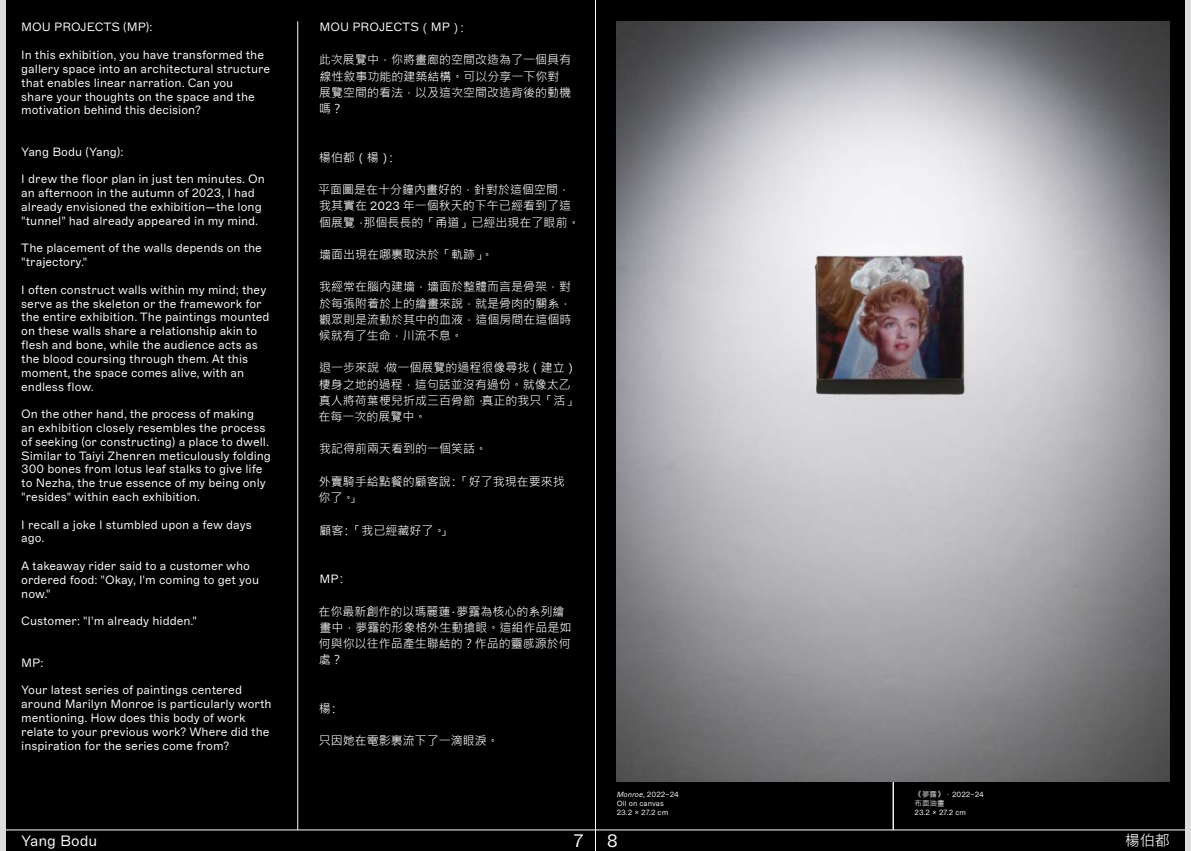
<style>
.page{position:relative;width:1191px;height:851px;background:#fff}
.page>*{position:absolute;margin:0;border:0;box-sizing:border-box;transform-origin:0 0}
.t1{font:18px "ABC Marfa Variable";color:#fff}
.t2{font:15px "ABC Marfa Variable";color:#fff}
.t3{font:15px "Microsoft Jheng Hei";color:#fff}
.t4{font:12px/13.8px "ABC Marfa Variable";color:#fff}
.t5{font:12px/16.2px "Microsoft Jheng Hei";color:#fff}
.t6{font:7.5px/9px "ABC Marfa Variable";color:#fff}
.t7{font:7.5px "Microsoft Jheng Hei";color:#fff}
.s1{font-family:"Microsoft Jheng Hei"}
.s2{font-family:"ABC Marfa Variable"}
</style>
<div class="page">
<div style="left:0;top:0;width:1191px;height:850px;background:#000"></div>
<hr style="left:0;top:829px;width:595px;height:1px;background:#fff">
<hr style="left:595px;top:829px;width:596px;height:1px;background:#fff">
<div style="left:1185px;top:0;width:6px;height:850px;background:#dcdddd"></div>
<div style="left:0;top:0;width:5px;height:850px;background:#dcdddd"></div>
<hr style="left:595px;top:0;width:1px;height:850px;background:#fff">
<hr style="left:297px;top:21px;width:1px;height:808px;background:#fff">
<hr style="left:893px;top:21px;width:1px;height:808px;background:#fff">
<img style="left:617px;top:21px;width:552px;height:760px">
<p class="t4" style="left:21px;top:21px;width:133px">MOU PROJECTS (MP):</p>
<p class="t4" style="left:21px;top:48px;width:250px">In this exhibition, you have transformed the gallery space into an architectural structure that enables linear narration. Can you<br>share your thoughts on the space and the motivation behind this decision?</p>
<p class="t4" style="left:21px;top:145px;width:104px">Yang Bodu (Yang):</p>
<p class="t4" style="left:21px;top:172px;width:245px">I drew the floor plan in just ten minutes. On an afternoon in the autumn of 2023, I had already envisioned the exhibition—the long "tunnel" had already appeared in my mind.</p>
<p class="t4" style="left:21px;top:241px;width:242px">The placement of the walls depends on the "trajectory."</p>
<p class="t4" style="left:21px;top:283px;width:250px">I often construct walls within my mind; they serve as the skeleton or the framework for the entire exhibition. The paintings mounted on these walls share a relationship akin to flesh and bone, while the audience acts as the blood coursing through them. At this moment, the space comes alive, with an endless flow.</p>
<p class="t4" style="left:21px;top:407px;width:251px">On the other hand, the process of making<br>an exhibition closely resembles the process of seeking (or constructing) a place to dwell.<br>Similar to Taiyi Zhenren meticulously folding 300 bones from lotus leaf stalks to give life to Nezha, the true essence of my being only "resides" within each exhibition.</p>
<p class="t4" style="left:21px;top:517px;width:232px">I recall a joke I stumbled upon a few days ago.</p>
<p class="t4" style="left:21px;top:559px;width:239px">A takeaway rider said to a customer who ordered food: "Okay, I'm coming to get you now."</p>
<p class="t4" style="left:21px;top:614px;width:177px">Customer: "I'm already hidden."</p>
<p class="t4" style="left:21px;top:655px;width:24px">MP:</p>
<p class="t4" style="left:21px;top:683px;width:252px">Your latest series of paintings centered around Marilyn Monroe is particularly worth mentioning. How does this body of work relate to your previous work? Where did the inspiration for the series come from?</p>
<p class="t4" style="left:319px;top:21px;width:150px">MOU PROJECTS<span class="s1">（</span>MP<span class="s1">）：</span></p>
<p class="t5" style="left:319px;top:51px;width:254px">此次展覽中，你將畫廊的空間改造為了一個具有線性敘事功能的建築結構。可以分享一下你對展覽空間的看法，以及這次空間改造背後的動機嗎？</p>
<p class="t5" style="left:319px;top:149px;width:80px">楊伯都（楊）：</p>
<p class="t5" style="left:318px;top:181px;width:263px">平面圖是在十分鐘內畫好的，針對於這個空間，我其實在 <span class="s2">2023</span> 年一個秋天的下午已經看到了這個展覽，那個長長的「甬道」已經出現在了眼前。</p>
<p class="t5" style="left:319px;top:246px;width:175px">墻面出現在哪裏取決於「軌跡」。</p>
<p class="t5" style="left:319px;top:278px;width:254px;text-align:justify">我經常在腦內建墻，墻面於整體而言是骨架，對於每張附着於上的繪畫來說，就是骨肉的關系，觀眾則是流動於其中的血液，這個房間在這個時候就有了生命，川流不息。</p>
<p class="t5" style="left:318px;top:359px;width:260px">退一步來說，做一個展覽的過程很像尋找（建立）棲身之地的過程，這句話並沒有過份。就像太乙真人將荷葉梗兒折成三百骨節，真正的我只「活」在每一次的展覽中。</p>
<p class="t5" style="left:319px;top:440px;width:169px">我記得前兩天看到的一個笑話。</p>
<p class="t5" style="left:318px;top:473px;width:248px">外賣騎手給點餐的顧客說：「好了我現在要來找你了。」</p>
<p class="t5" style="left:319px;top:521px;width:133px">顧客：「我已經藏好了。」</p>
<p class="t4" style="left:319px;top:571px;width:30px">MP<span class="s1">：</span></p>
<p class="t5" style="left:318px;top:602px;width:254px">在你最新創作的以瑪麗蓮 · 夢露為核心的系列繪畫中，夢露的形象格外生動搶眼。這組作品是如何與你以往作品產生聯結的？作品的靈感源於何處？</p>
<p class="t5" style="left:319px;top:699px;width:22px">楊：</p>
<p class="t5" style="left:319px;top:732px;width:182px">只因她在電影裏流下了一滴眼淚。</p>
<p class="t6" style="left:617px;top:789px;width:63px">Monroe, 2022–24<br>Oil on canvas<br>23.2 × 27.2 cm</p>
<p class="t6" style="left:914px;top:789px;width:71px"><span class="s1">《夢露》，</span>2022–24</p>
<p class="t7" style="left:914px;top:797px;width:31px">布面油畫</p>
<p class="t6" style="left:914px;top:807px;width:53px">23.2 × 27.2 cm</p>
<p class="t2" style="left:21px;top:831px;width:78px">Yang Bodu</p>
<p class="t3" style="left:1124px;top:830px;width:46px">楊伯都</p>
<h1 class="t1" style="left:573px;top:829px;width:11px">7</h1>
<h1 class="t1" style="left:607px;top:829px;width:13px">8</h1>
</div>
